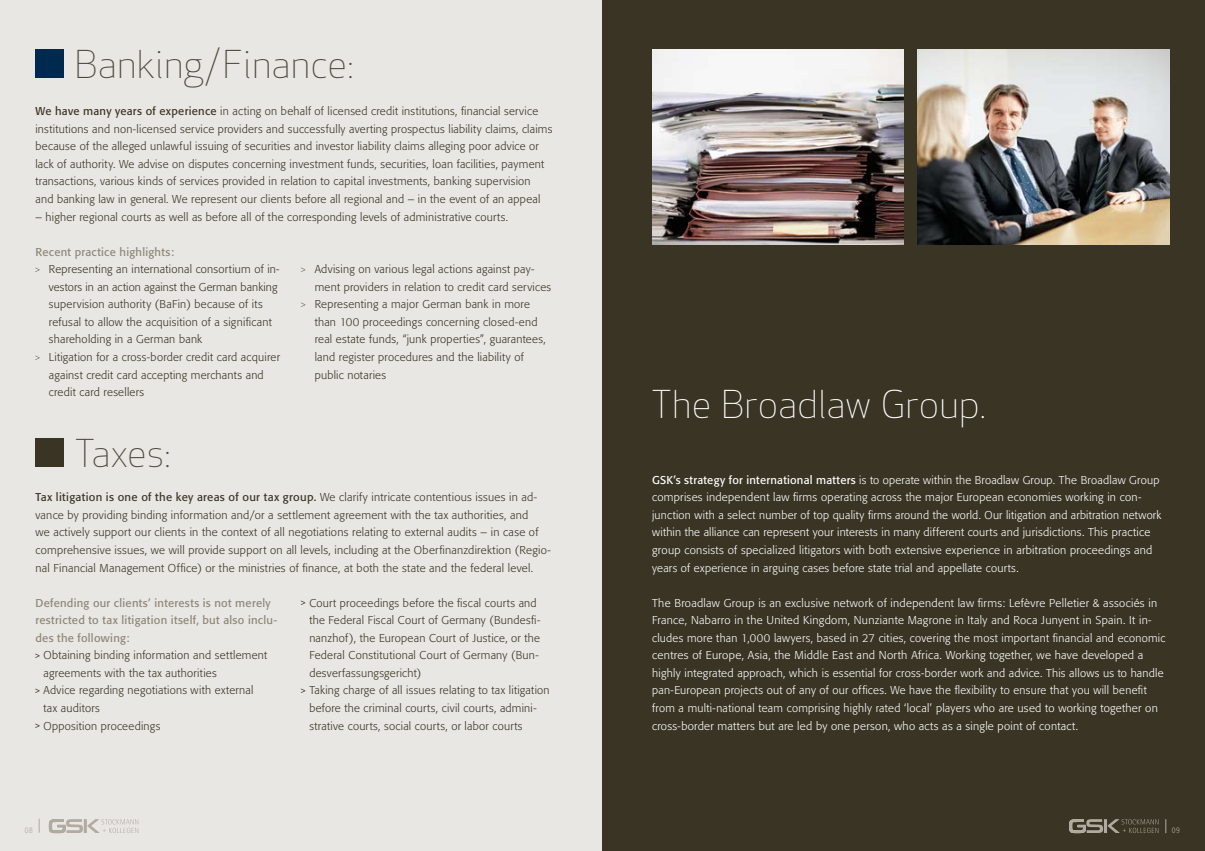
<style>
.page{position:relative;width:1205px;height:851px;background:#fff}
.page>*{position:absolute;margin:0;border:0;box-sizing:border-box;transform-origin:0 0}
.t1{font:300 37.5px "Apex Sans";letter-spacing:-.015em;color:#4d483a}
.t2{font:300 37.5px "Apex Sans";letter-spacing:-.015em;color:#fff}
.t3{font:300 11.25px/17.5px "Formata";letter-spacing:.02em;color:#393424}
.t4{font:300 11.25px/17.5px "Formata";letter-spacing:.025em;color:#fff}
.t5{font:11.25px "Formata";letter-spacing:.025em;color:#8e8677}
.t6{font:300 condensed 8.5px "Formata";color:#b0aaa0}
.s1{font-weight:400}
.s2{font-size:6.25px}
.s3{font-weight:500;font-size:6.25px}
</style>
<div class="page">
<div style="left:0;top:0;width:602px;height:850px;background:#e8e7e4"></div>
<div style="left:602px;top:0;width:603px;height:850px;background:#393424"></div>
<img style="left:918px;top:50px;width:251px;height:194px">
<img style="left:652px;top:50px;width:252px;height:194px">
<div style="left:35px;top:50px;width:29px;height:28px;background:#002950"></div>
<div style="left:35px;top:438px;width:29px;height:29px;background:#393424"></div>
<svg style="left:49px;top:819px;width:89px;height:14px"></svg>
<svg style="left:39px;top:818px;width:1px;height:14px"></svg>
<svg style="left:1165px;top:819px;width:1px;height:14px"></svg>
<svg style="left:1069px;top:819px;width:89px;height:14px"></svg>
<h1 class="t1" style="left:74px;top:40px;width:282px">Banking/Finance:</h1>
<p class="t3" style="left:35px;top:103px;width:518px"><span class="s1">We have many years of experience</span> in acting on behalf of licensed credit institutions, financial service institutions and non-licensed service providers and successfully averting prospectus liability claims, claims because of the alleged unlawful issuing of securities and investor liability claims alleging poor advice or lack of authority. We advise on disputes concerning investment funds, securities, loan facilities, payment transactions, various kinds of services provided in relation to capital investments, banking supervision<br>and banking law in general. We represent our clients before all regional and – in the event of an appeal</p>
<p class="t3" style="left:35px;top:208px;width:474px">– higher regional courts as well as before all of the corresponding levels of administrative courts.</p>
<p class="t5" style="left:35px;top:245px;width:140px">Recent practice highlights:</p>
<p class="t3" style="left:35px;top:260px;width:246px"><span class="s2">&gt;</span> Representing an international consortium of in-</p>
<p class="t3" style="left:49px;top:278px;width:230px">vestors in an action against the German banking</p>
<p class="t3" style="left:49px;top:295px;width:215px">supervision authority (BaFin) because of its</p>
<p class="t3" style="left:49px;top:313px;width:224px">refusal to allow the acquisition of a significant</p>
<p class="t3" style="left:49px;top:331px;width:155px">shareholding in a German bank</p>
<p class="t3" style="left:35px;top:348px;width:246px"><span class="s2">&gt;</span> Litigation for a cross-border credit card acquirer</p>
<p class="t3" style="left:49px;top:366px;width:216px">against credit card accepting merchants and</p>
<p class="t3" style="left:49px;top:383px;width:97px">credit card resellers</p>
<p class="t3" style="left:301px;top:260px;width:235px"><span class="s2">&gt;</span> Advising on various legal actions against pay-</p>
<p class="t3" style="left:315px;top:278px;width:238px">ment providers in relation to credit card services</p>
<p class="t3" style="left:301px;top:295px;width:230px"><span class="s2">&gt;</span> Representing a major German bank in more</p>
<p class="t3" style="left:315px;top:313px;width:224px">than 100 proceedings concerning closed-end</p>
<p class="t3" style="left:315px;top:331px;width:232px">real estate funds, “junk properties”, guarantees,</p>
<p class="t3" style="left:315px;top:348px;width:211px">land register procedures and the liability of</p>
<p class="t3" style="left:315px;top:366px;width:73px">public notaries</p>
<h1 class="t1" style="left:74px;top:429px;width:99px">Taxes:</h1>
<p class="t3" style="left:35px;top:488px;width:517px"><span class="s1">Tax litigation is one of the key areas of our tax group.</span> We clarify intricate contentious issues in ad&shy;vance by providing binding information and/or a settlement agreement with the tax authorities, and<br>we actively support our clients in the context of all negotiations relating to external audits – in case of comprehensive issues, we will provide support on all levels, including at the Oberfinanzdirektion (Regio&shy;nal Financial Management Office) or the ministries of finance, at both the state and the federal level.</p>
<p class="t5" style="left:35px;top:595px;width:237px">Defending our clients’ interests is not merely</p>
<p class="t5" style="left:35px;top:613px;width:243px">restricted to tax litigation itself, but also inclu-</p>
<p class="t5" style="left:35px;top:631px;width:96px">des the following:</p>
<p class="t3" style="left:35px;top:646px;width:233px"><span class="s3">&gt;</span> Obtaining binding information and settlement</p>
<p class="t3" style="left:44px;top:664px;width:175px">agreements with the tax authorities</p>
<p class="t3" style="left:35px;top:681px;width:219px"><span class="s3">&gt;</span> Advice regarding negotiations with external</p>
<p class="t3" style="left:44px;top:699px;width:58px">tax auditors</p>
<p class="t3" style="left:35px;top:716px;width:126px"><span class="s3">&gt;</span> Opposition proceedings</p>
<p class="t3" style="left:301px;top:594px;width:237px"><span class="s3">&gt;</span> Court proceedings before the fiscal courts and</p>
<p class="t3" style="left:309px;top:611px;width:232px">the Federal Fiscal Court of Germany (Bundesfi-</p>
<p class="t3" style="left:309px;top:629px;width:232px">nanzhof), the European Court of Justice, or the</p>
<p class="t3" style="left:309px;top:646px;width:231px">Federal Constitutional Court of Germany (Bun-</p>
<p class="t3" style="left:309px;top:664px;width:113px">desverfassungsgericht)</p>
<p class="t3" style="left:301px;top:681px;width:250px"><span class="s3">&gt;</span> Taking charge of all issues relating to tax litigation</p>
<p class="t3" style="left:309px;top:699px;width:229px">before the criminal courts, civil courts, admini-</p>
<p class="t3" style="left:309px;top:716px;width:215px">strative courts, social courts, or labor courts</p>
<h1 class="t2" style="left:651px;top:380px;width:337px">The Broadlaw Group.</h1>
<p class="t4" style="left:652px;top:471px;width:511px"><span class="s1">GSK’s strategy for international matters</span> is to operate within the Broadlaw Group. The Broadlaw Group comprises independent law firms operating across the major European economies working in con&shy;junction with a select number of top quality firms around the world. Our litigation and arbitration network within the alliance can represent your interests in many different courts and jurisdictions. This practice group consists of specialized litigators with both extensive experience in arbitration proceedings and years of experience in arguing cases before state trial and appellate courts.</p>
<p class="t4" style="left:652px;top:594px;width:515px">The Broadlaw Group is an exclusive network of independent law firms: Lefèvre Pelletier &amp; associés in France, Nabarro in the United Kingdom, Nunziante Magrone in Italy and Roca Junyent in Spain. It in&shy;cludes more than 1,000 lawyers, based in 27 cities, covering the most important financial and economic centres of Europe, Asia, the Middle East and North Africa. Working together, we have developed a highly integrated approach, which is essential for cross-border work and advice. This allows us to handle pan-European projects out of any of our offices. We have the flexibility to ensure that you will benefit from a multi-national team comprising highly rated ‘local’ players who are used to working together on cross-border matters but are led by one person, who acts as a single point of contact.</p>
<p class="t6" style="left:25px;top:824px;width:10px">08</p>
<p class="t6" style="left:1171px;top:824px;width:10px">09</p>
</div>
